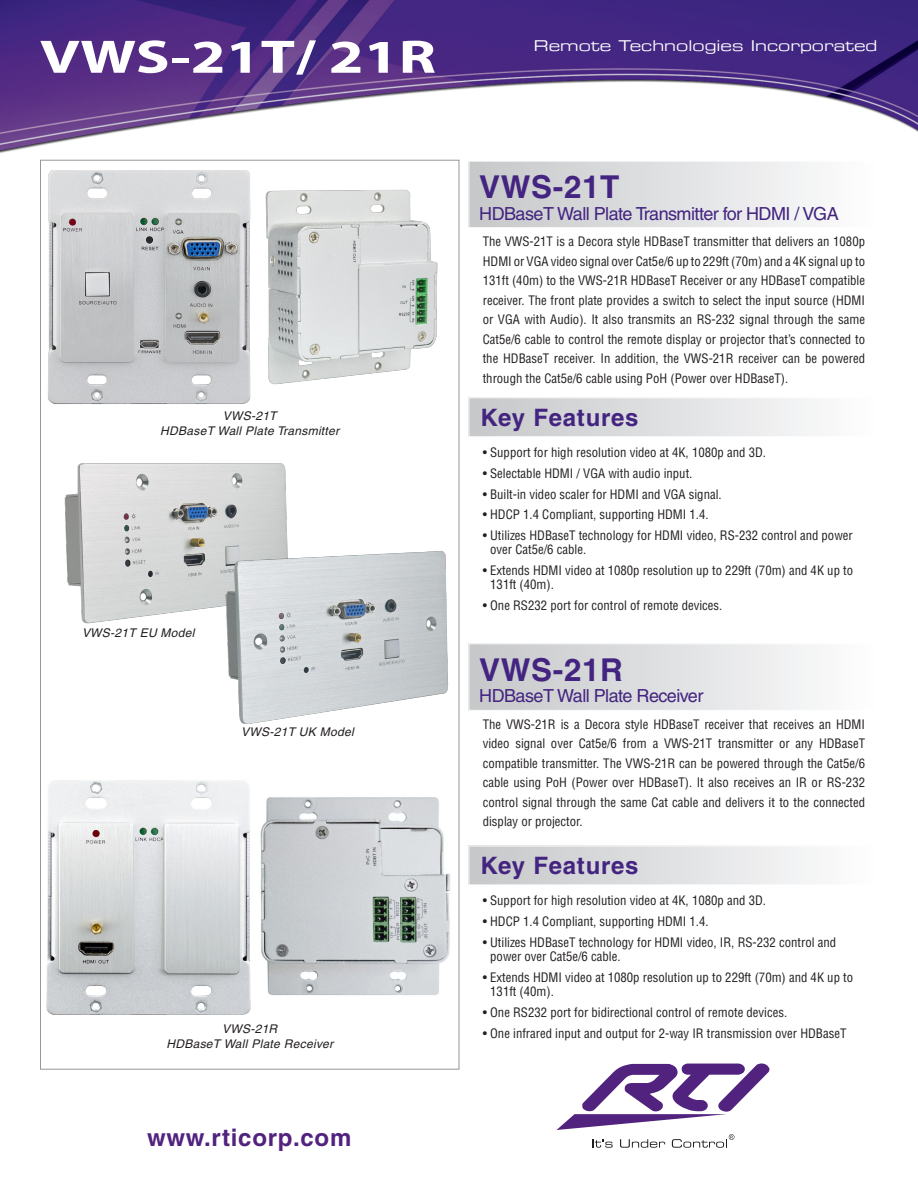
<style>
.page{position:relative;width:918px;height:1188px;background:#fff}
.page>*{position:absolute;margin:0;border:0;box-sizing:border-box;transform-origin:0 0}
.t1{font:700 47.25px "Myriad Pro";color:#fff;scale:1.33 1}
.t2{font:700 31.5px "Helvetica";letter-spacing:.02em;color:#432480}
.t3{font:700 24px "Helvetica";letter-spacing:.03em;color:#432480}
.t4{font:700 24px "Helvetica";letter-spacing:.03em;color:#52227f}
.t5{font:18px "Helvetica";letter-spacing:-.03em;color:#432480}
.t6{font:15px "Eurostile LT Extended Two";color:#fff}
.t7{font:condensed 12.75px/19.5px "Helvetica";color:#231f20}
.t8{font:italic 12px "Helvetica";letter-spacing:.025em;color:#231f20}
</style>
<div class="page">
<img style="left:0;top:0;width:918px;height:209px">
<svg style="left:557px;top:1064px;width:212px;height:84px"></svg>
<svg style="left:469px;top:397px;width:343px;height:40px"></svg>
<svg style="left:469px;top:161px;width:409px;height:67px"></svg>
<img style="left:275px;top:180px;width:180px;height:205px">
<img style="left:34px;top:163px;width:241px;height:248px">
<img style="left:260px;top:797px;width:191px;height:198px">
<svg style="left:469px;top:846px;width:343px;height:39px;background:#dddee0"></svg>
<svg style="left:469px;top:643px;width:343px;height:67px;background:#dddedf"></svg>
<img style="left:40px;top:772px;width:211px;height:249px">
<img style="left:64px;top:463px;width:224px;height:161px">
<img style="left:219px;top:541px;width:230px;height:183px">
<p class="t1" style="left:40px;top:26px;width:299px">VWS-21T/ 21R</p>
<p class="t8" style="left:223px;top:409px;width:55px">VWS-21T</p>
<p class="t8" style="left:160px;top:423px;width:180px">HDBaseT Wall Plate Transmitter</p>
<p class="t8" style="left:82px;top:626px;width:114px">VWS-21T EU Model</p>
<p class="t8" style="left:241px;top:725px;width:114px">VWS-21T UK Model</p>
<p class="t8" style="left:222px;top:1022px;width:57px">VWS-21R</p>
<p class="t8" style="left:166px;top:1037px;width:168px">HDBaseT Wall Plate Receiver</p>
<p class="t4" style="left:147px;top:1123px;width:206px">www.rticorp.com</p>
<p class="t6" style="left:534px;top:36px;width:345px">Remote Technologies Incorporated</p>
<p class="t2" style="left:479px;top:168px;width:142px">VWS-21T</p>
<p class="t5" style="left:479px;top:203px;width:361px">HDBaseT Wall Plate Transmitter for HDMI / VGA</p>
<p class="t7" style="left:483px;top:232px;width:384px;text-align:justify">The VWS-21T is a Decora style HDBaseT transmitter that delivers an 1080p HDMI or VGA video signal over Cat5e/6 up to 229ft (70m) and a 4K signal up to 131ft (40m) to the VWS-21R HDBaseT Receiver or any HDBaseT compatible receiver. The front plate provides a switch to select the input source (HDMI or VGA with Audio). It also transmits an RS-232 signal through the same Cat5e/6 cable to control the remote display or projector that’s connected to the HDBaseT receiver. In addition, the VWS-21R receiver can be powered through the Cat5e/6 cable using PoH (Power over HDBaseT).</p>
<p class="t3" style="left:481px;top:403px;width:159px">Key Features</p>
<p class="t7" style="left:483px;top:443px;width:285px">• Support for high resolution video at 4K, 1080p and 3D.</p>
<p class="t7" style="left:483px;top:464px;width:211px">• Selectable HDMI / VGA with audio input.</p>
<p class="t7" style="left:483px;top:484px;width:240px">• Built-in video scaler for HDMI and VGA signal.</p>
<p class="t7" style="left:483px;top:505px;width:227px">• HDCP 1.4 Compliant, supporting HDMI 1.4.</p>
<p class="t7" style="left:490px;top:528px;width:364px;line-height:14.2px;text-indent:-8px">• Utilizes HDBaseT technology for HDMI video, RS-232 control and power over Cat5e/6 cable.</p>
<p class="t7" style="left:490px;top:563px;width:364px;line-height:14.2px;text-indent:-8px">• Extends HDMI video at 1080p resolution up to 229ft (70m) and 4K up to<br>131ft (40m).</p>
<p class="t7" style="left:483px;top:596px;width:241px">• One RS232 port for control of remote devices.</p>
<p class="t2" style="left:479px;top:651px;width:145px">VWS-21R</p>
<p class="t5" style="left:479px;top:686px;width:226px">HDBaseT Wall Plate Receiver</p>
<p class="t7" style="left:483px;top:714px;width:384px;text-align:justify">The VWS-21R is a Decora style HDBaseT receiver that receives an HDMI video signal over Cat5e/6 from a VWS-21T transmitter or any HDBaseT compatible transmitter. The VWS-21R can be powered through the Cat5e/6 cable using PoH (Power over HDBaseT). It also receives an IR or RS-232 control signal through the same Cat cable and delivers it to the connected display or projector.</p>
<p class="t3" style="left:481px;top:851px;width:159px">Key Features</p>
<p class="t7" style="left:483px;top:891px;width:285px">• Support for high resolution video at 4K, 1080p and 3D.</p>
<p class="t7" style="left:483px;top:912px;width:227px">• HDCP 1.4 Compliant, supporting HDMI 1.4.</p>
<p class="t7" style="left:490px;top:935px;width:347px;line-height:14.2px;text-indent:-8px">• Utilizes HDBaseT technology for HDMI video, IR, RS-232 control and power over Cat5e/6 cable.</p>
<p class="t7" style="left:490px;top:970px;width:364px;line-height:14.2px;text-indent:-8px">• Extends HDMI video at 1080p resolution up to 229ft (70m) and 4K up to<br>131ft (40m).</p>
<p class="t7" style="left:483px;top:1002px;width:306px">• One RS232 port for bidirectional control of remote devices.</p>
<p class="t7" style="left:483px;top:1023px;width:365px">• One infrared input and output for 2-way IR transmission over HDBaseT</p>
</div>
